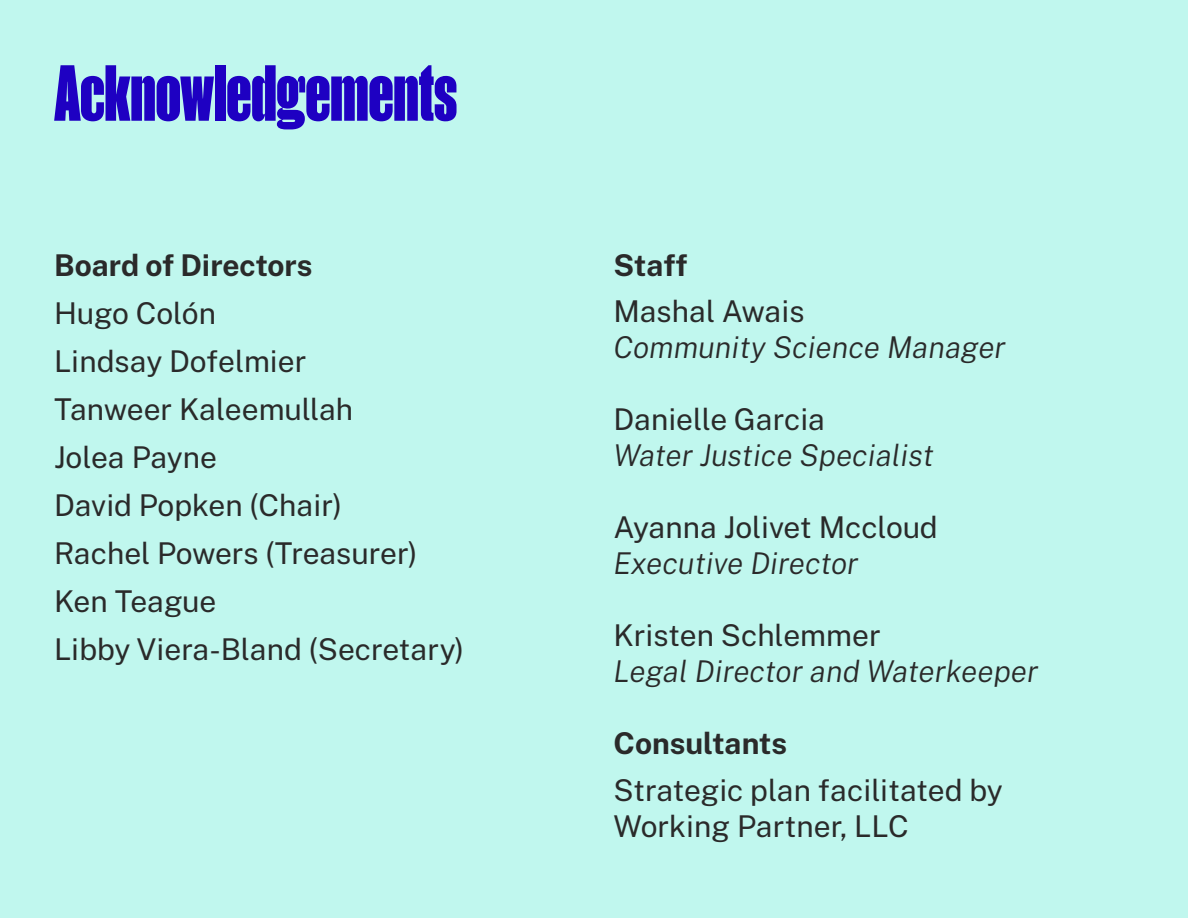
<style>
.page{position:relative;width:1188px;height:918px;background:#c0f7ee}
.page>*{position:absolute;margin:0;border:0;box-sizing:border-box;transform-origin:0 0}
.t1{font:900 75px "Manuka";color:#1e00c2}
.t2{font:30px/36px "Public Sans";color:#2a2a2a}
.t3{font:italic 300 30px "Public Sans";color:#2a2a2a}
.t4{font:700 30px "Public Sans";color:#2a2a2a}
</style>
<div class="page">
<p class="t1" style="left:54px;top:54px;width:405px">Acknowledgements</p>
<p class="t4" style="left:54px;top:243px;width:260px">Board of Directors</p>
<p class="t2" style="left:54px;top:293px;width:164px">Hugo Colón</p>
<p class="t2" style="left:54px;top:341px;width:254px">Lindsay Dofelmier</p>
<p class="t2" style="left:54px;top:389px;width:301px">Tanweer Kaleemullah</p>
<p class="t2" style="left:54px;top:437px;width:165px">Jolea Payne</p>
<p class="t2" style="left:54px;top:485px;width:289px">David Popken (Chair)</p>
<p class="t2" style="left:54px;top:533px;width:365px">Rachel Powers (Treasurer)</p>
<p class="t2" style="left:54px;top:581px;width:164px">Ken Teague</p>
<p class="t2" style="left:54px;top:629px;width:412px">Libby Viera-Bland (Secretary)</p>
<p class="t4" style="left:613px;top:243px;width:75px">Staff</p>
<p class="t2" style="left:613px;top:292px;width:193px">Mashal Awais</p>
<p class="t3" style="left:613px;top:328px;width:394px">Community Science Manager</p>
<p class="t2" style="left:613px;top:400px;width:213px">Danielle Garcia</p>
<p class="t3" style="left:613px;top:436px;width:322px">Water Justice Specialist</p>
<p class="t2" style="left:613px;top:508px;width:326px">Ayanna Jolivet Mccloud</p>
<p class="t3" style="left:613px;top:544px;width:246px">Executive Director</p>
<p class="t2" style="left:613px;top:616px;width:269px">Kristen Schlemmer</p>
<p class="t3" style="left:613px;top:652px;width:426px">Legal Director and Waterkeeper</p>
<p class="t4" style="left:613px;top:722px;width:175px">Consultants</p>
<p class="t2" style="left:613px;top:770px;width:391px">Strategic plan facilitated by<br>Working Partner, LLC</p>
</div>
